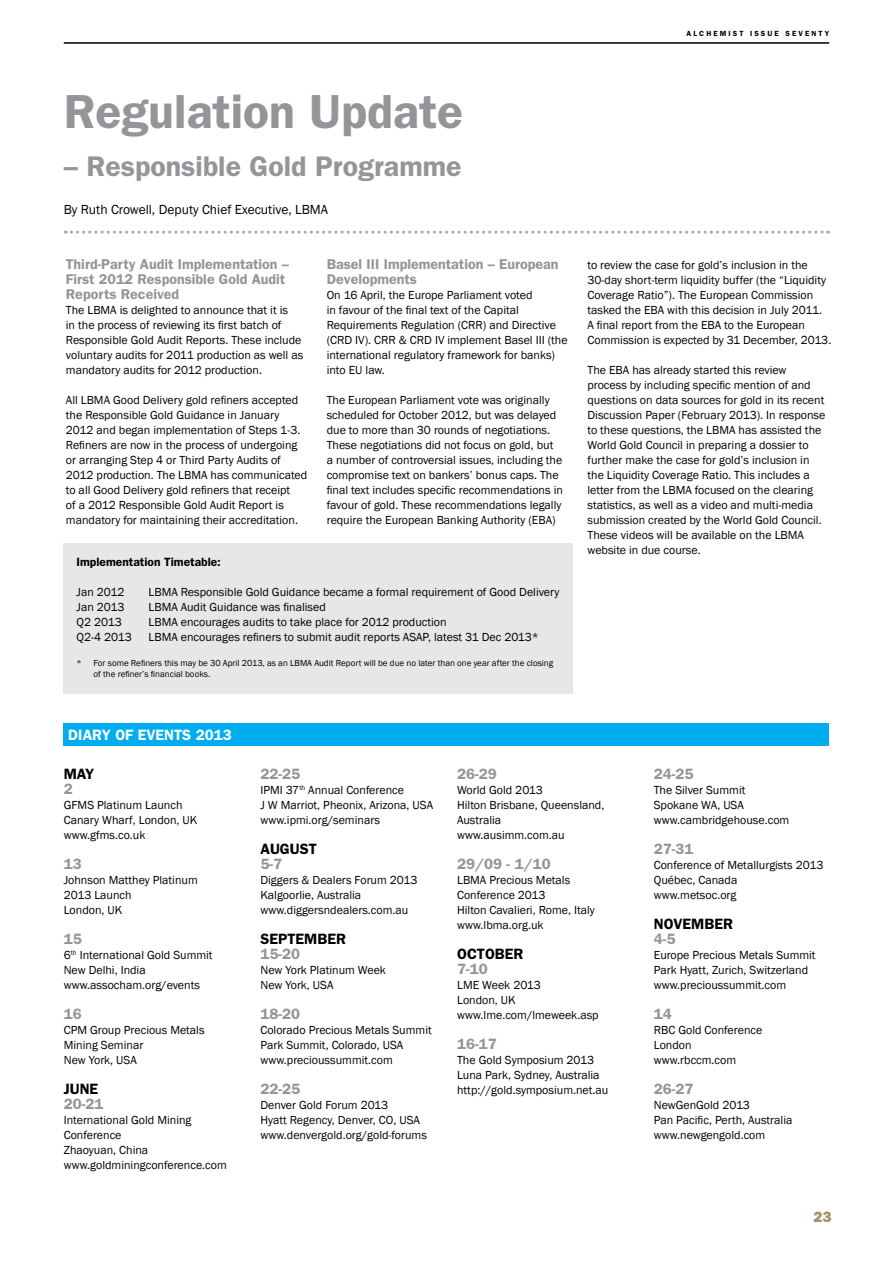
<style>
.page{position:relative;width:893px;height:1263px;background:#fff}
.page>*{position:absolute;margin:0;border:0;box-sizing:border-box;transform-origin:0 0}
.t1{font:600 48px "Franklin Gothic";color:#939598}
.t2{font:600 28.5px "Franklin Gothic";color:#939598}
.t3{font:600 15px "Franklin Gothic";color:#939598}
.t4{font:600 15px "Franklin Gothic";color:#000}
.t5{font:600 15px "Franklin Gothic";color:#fff}
.t6{font:800 15px "Franklin Gothic";color:#a59266}
.t7{font:600 14.25px/15px "Franklin Gothic";color:#939598}
.t8{font:13.5px "Franklin Gothic";color:#000}
.t9{font:12px/15px "Franklin Gothic";color:#000}
.t10{font:600 12px "Franklin Gothic";color:#000}
.t11{font:9px/10.5px "Franklin Gothic";color:#000}
.t12{font:600 7.5px "Franklin Gothic";letter-spacing:.28em;color:#000}
</style>
<div class="page">
<hr style="left:64px;top:42px;width:765px;height:2px;background:#000">
<div style="left:64px;top:723px;width:765px;height:22px;background:#00aeef"></div>
<div style="left:64px;top:543px;width:509px;height:151px;background:#e6e7e8"></div>
<svg style="left:65px;top:231px;width:764px;height:3px"></svg>
<p class="t12" style="left:686px;top:29px;width:144px">ALCHEMIST ISSUE SEVENTY</p>
<h1 class="t1" style="left:64px;top:83px;width:401px">Regulation Update</h1>
<h2 class="t2" style="left:64px;top:149px;width:399px">– Responsible Gold Programme</h2>
<p class="t8" style="left:64px;top:201px;width:266px">By Ruth Crowell, Deputy Chief Executive, LBMA</p>
<p class="t7" style="left:66px;top:257px;width:225px">Third-Party Audit Implementation –<br>First 2012 Responsible Gold Audit<br>Reports Received</p>
<p class="t9" style="left:66px;top:303px;width:239px">The LBMA is delighted to announce that it is<br>in the process of reviewing its first batch of Responsible Gold Audit Reports. These include voluntary audits for 2011 production as well as mandatory audits for 2012 production.</p>
<p class="t9" style="left:66px;top:393px;width:243px">All LBMA Good Delivery gold refiners accepted the Responsible Gold Guidance in January 2012 and began implementation of Steps 1-3.<br>Refiners are now in the process of undergoing or arranging Step 4 or Third Party Audits of 2012 production. The LBMA has communicated to all Good Delivery gold refiners that receipt<br>of a 2012 Responsible Gold Audit Report is mandatory for maintaining their accreditation.</p>
<p class="t7" style="left:327px;top:257px;width:233px">Basel III Implementation – European<br>Developments</p>
<p class="t9" style="left:327px;top:288px;width:242px">On 16 April, the Europe Parliament voted<br>in favour of the final text of the Capital Requirements Regulation (CRR) and Directive (CRD IV). CRR &amp; CRD IV implement Basel III (the international regulatory framework for banks) into EU law.</p>
<p class="t9" style="left:327px;top:393px;width:238px">The European Parliament vote was originally scheduled for October 2012, but was delayed due to more than 30 rounds of negotiations.<br>These negotiations did not focus on gold, but<br>a number of controversial issues, including the compromise text on bankers’ bonus caps. The final text includes specific recommendations in favour of gold. These recommendations legally require the European Banking Authority (EBA)</p>
<p class="t10" style="left:77px;top:554px;width:146px">Implementation Timetable:</p>
<p class="t9" style="left:77px;top:584px;width:50px">Jan 2012</p>
<p class="t9" style="left:149px;top:584px;width:412px">LBMA Responsible Gold Guidance became a formal requirement of Good Delivery</p>
<p class="t9" style="left:77px;top:599px;width:49px">Jan 2013</p>
<p class="t9" style="left:149px;top:599px;width:179px">LBMA Audit Guidance was finalised</p>
<p class="t9" style="left:77px;top:614px;width:47px">Q2 2013</p>
<p class="t9" style="left:149px;top:614px;width:300px">LBMA encourages audits to take place for 2012 production</p>
<p class="t9" style="left:77px;top:629px;width:57px">Q2-4 2013</p>
<p class="t9" style="left:149px;top:629px;width:392px">LBMA encourages refiners to submit audit reports ASAP, latest 31 Dec 2013*</p>
<p class="t11" style="left:94px;top:658px;width:461px;text-indent:-17px">* For some Refiners this may be 30 April 2013, as an LBMA Audit Report will be due no later than one year after the closing of the refiner’s financial books.</p>
<p class="t9" style="left:587px;top:258px;width:245px">to review the case for gold’s inclusion in the 30-day short-term liquidity buffer (the “Liquidity Coverage Ratio”). The European Commission tasked the EBA with this decision in July 2011.<br>A final report from the EBA to the European Commission is expected by 31 December, 2013.</p>
<p class="t9" style="left:587px;top:363px;width:239px">The EBA has already started this review process by including specific mention of and questions on data sources for gold in its recent Discussion Paper (February 2013). In response to these questions, the LBMA has assisted the World Gold Council in preparing a dossier to further make the case for gold’s inclusion in the Liquidity Coverage Ratio. This includes a letter from the LBMA focused on the clearing statistics, as well as a video and multi-media submission created by the World Gold Council.<br>These videos will be available on the LBMA website in due course.</p>
<p class="t5" style="left:68px;top:725px;width:165px">DIARY OF EVENTS 2013</p>
<p class="t4" style="left:64px;top:765px;width:32px">MAY</p>
<p class="t3" style="left:64px;top:780px;width:10px">2</p>
<p class="t9" style="left:64px;top:798px;width:135px">GFMS Platinum Launch<br>Canary Wharf, London, UK www.gfms.co.uk</p>
<p class="t3" style="left:64px;top:855px;width:19px">13</p>
<p class="t9" style="left:64px;top:873px;width:136px">Johnson Matthey Platinum<br>2013 Launch<br>London, UK</p>
<p class="t3" style="left:64px;top:930px;width:19px">15</p>
<p class="t9" style="left:64px;top:948px;width:150px">6<sup>th</sup> International Gold Summit<br>New Delhi, India www.assocham.org/events</p>
<p class="t3" style="left:64px;top:1005px;width:19px">16</p>
<p class="t9" style="left:64px;top:1023px;width:142px">CPM Group Precious Metals<br>Mining Seminar<br>New York, USA</p>
<p class="t4" style="left:64px;top:1080px;width:36px">JUNE</p>
<p class="t3" style="left:64px;top:1095px;width:41px">20-21</p>
<p class="t9" style="left:64px;top:1113px;width:165px">International Gold Mining<br>Conference<br>Zhaoyuan, China www.goldminingconference.com</p>
<p class="t3" style="left:260px;top:765px;width:41px">22-25</p>
<p class="t9" style="left:260px;top:783px;width:174px">IPMI 37<sup>th</sup> Annual Conference<br>J W Marriot, Pheonix, Arizona, USA www.ipmi.org/seminars</p>
<p class="t4" style="left:260px;top:840px;width:58px">AUGUST</p>
<p class="t3" style="left:260px;top:855px;width:23px">5-7</p>
<p class="t9" style="left:260px;top:873px;width:159px">Diggers &amp; Dealers Forum 2013<br>Kalgoorlie, Australia www.diggersndealers.com.au</p>
<p class="t4" style="left:260px;top:930px;width:87px">SEPTEMBER</p>
<p class="t3" style="left:260px;top:945px;width:41px">15-20</p>
<p class="t9" style="left:260px;top:963px;width:127px">New York Platinum Week<br>New York, USA</p>
<p class="t3" style="left:260px;top:1005px;width:41px">18-20</p>
<p class="t9" style="left:260px;top:1023px;width:173px">Colorado Precious Metals Summit<br>Park Summit, Colorado, USA www.precioussummit.com</p>
<p class="t3" style="left:260px;top:1080px;width:41px">22-25</p>
<p class="t9" style="left:260px;top:1098px;width:168px">Denver Gold Forum 2013<br>Hyatt Regency, Denver, CO, USA www.denvergold.org/gold-forums</p>
<p class="t3" style="left:457px;top:765px;width:41px">26-29</p>
<p class="t9" style="left:457px;top:783px;width:149px">World Gold 2013<br>Hilton Brisbane, Queensland,<br>Australia www.ausimm.com.au</p>
<p class="t3" style="left:457px;top:855px;width:95px">29/09 - 1/10</p>
<p class="t9" style="left:457px;top:873px;width:139px">LBMA Precious Metals<br>Conference 2013<br>Hilton Cavalieri, Rome, Italy www.lbma.org.uk</p>
<p class="t4" style="left:457px;top:945px;width:68px">OCTOBER</p>
<p class="t3" style="left:457px;top:960px;width:32px">7-10</p>
<p class="t9" style="left:457px;top:978px;width:143px">LME Week 2013<br>London, UK www.lme.com/lmeweek.asp</p>
<p class="t3" style="left:457px;top:1035px;width:41px">16-17</p>
<p class="t9" style="left:457px;top:1053px;width:153px">The Gold Symposium 2013<br>Luna Park, Sydney, Australia http://gold.symposium.net.au</p>
<p class="t3" style="left:654px;top:765px;width:41px">24-25</p>
<p class="t9" style="left:654px;top:783px;width:137px">The Silver Summit<br>Spokane WA, USA www.cambridgehouse.com</p>
<p class="t3" style="left:654px;top:840px;width:41px">27-31</p>
<p class="t9" style="left:654px;top:858px;width:171px">Conference of Metallurgists 2013<br>Québec, Canada<br>www.metsoc.org</p>
<p class="t4" style="left:654px;top:915px;width:81px">NOVEMBER</p>
<p class="t3" style="left:654px;top:930px;width:23px">4-5</p>
<p class="t9" style="left:654px;top:948px;width:163px">Europe Precious Metals Summit<br>Park Hyatt, Zurich, Switzerland www.precioussummit.com</p>
<p class="t3" style="left:654px;top:1005px;width:19px">14</p>
<p class="t9" style="left:654px;top:1023px;width:110px">RBC Gold Conference<br>London www.rbccm.com</p>
<p class="t3" style="left:654px;top:1080px;width:41px">26-27</p>
<p class="t9" style="left:654px;top:1098px;width:140px">NewGenGold 2013<br>Pan Pacific, Perth, Australia www.newgengold.com</p>
<p class="t6" style="left:813px;top:1208px;width:19px">23</p>
</div>
